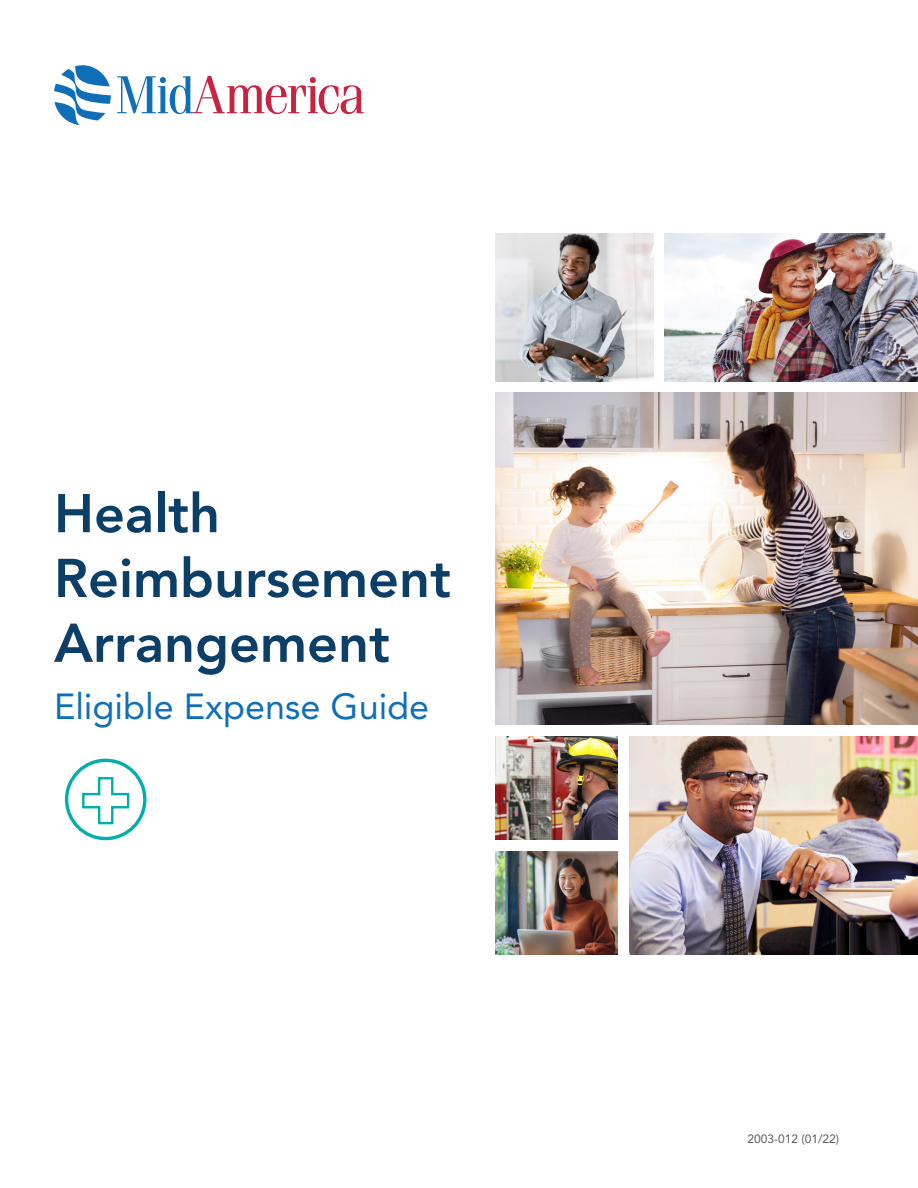
<style>
.page{position:relative;width:918px;height:1188px;background:#fff}
.page>*{position:absolute;margin:0;border:0;box-sizing:border-box;transform-origin:0 0}
.t1{font:800 54px/64.8px "Avenir LT Std";color:#0c3f67}
.t2{font:36px "Avenir LT Std";color:#0f6eb8}
.t3{font:12px "Avenir LT Std";color:#57585a}
</style>
<div class="page">
<svg style="left:117px;top:76px;width:247px;height:38px"></svg>
<svg style="left:54px;top:65px;width:57px;height:60px"></svg>
<img style="left:664px;top:233px;width:254px;height:148px">
<img style="left:495px;top:233px;width:159px;height:148px">
<img style="left:495px;top:393px;width:423px;height:331px">
<img style="left:629px;top:736px;width:289px;height:219px">
<img style="left:495px;top:736px;width:122px;height:103px">
<img style="left:495px;top:851px;width:122px;height:104px">
<div style="left:65px;top:759px;width:82px;height:81px;border:3px solid #00afab;border-radius:50%"></div>
<svg style="left:82px;top:777px;width:48px;height:48px"></svg>
<p class="t1" style="left:54px;top:481px;width:168px">Health</p>
<p class="t1" style="left:54px;top:546px;width:399px">Reimbursement<br>Arrangement</p>
<p class="t2" style="left:54px;top:685px;width:377px">Eligible Expense Guide</p>
<p class="t3" style="left:747px;top:1132px;width:93px">2003-012 (01/22)</p>
</div>
